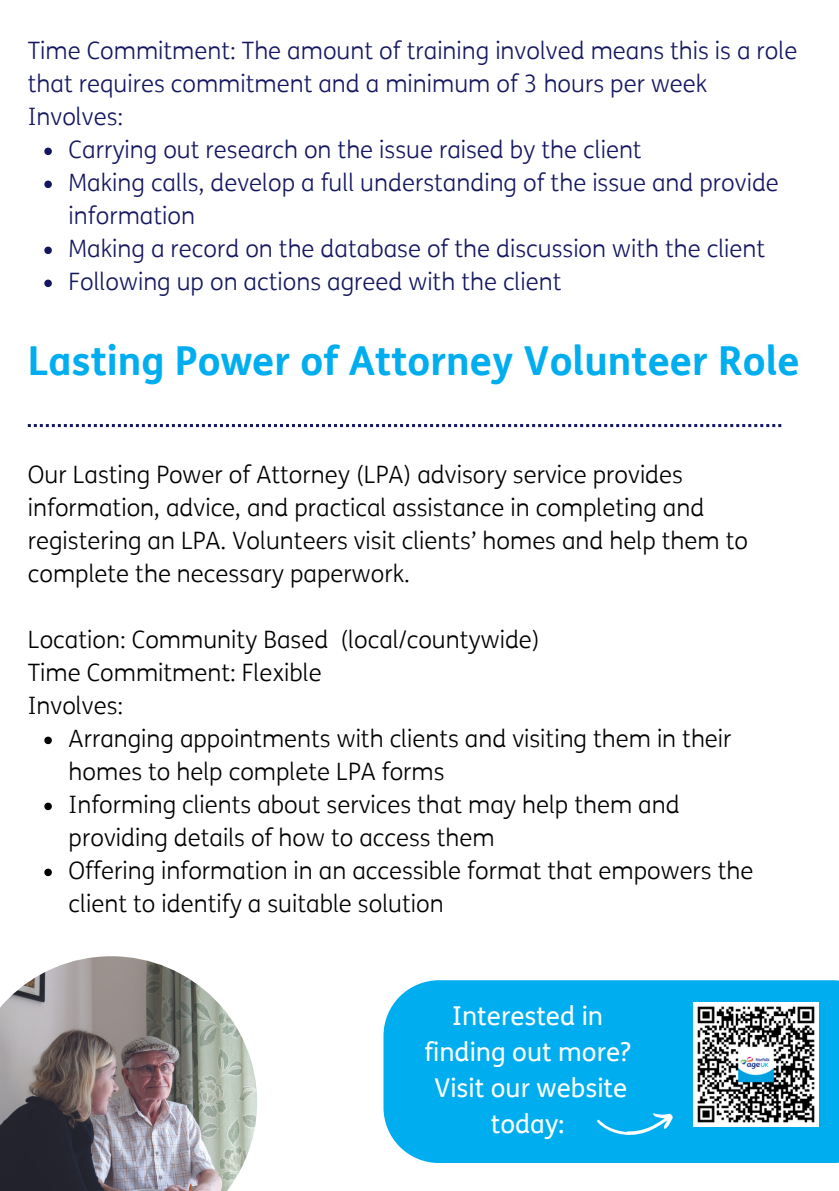
<style>
.page{position:relative;width:839px;height:1191px;background:#fff}
.page>*{position:absolute;margin:0;border:0;box-sizing:border-box;transform-origin:0 0}
.t1{font:700 40px "FS Me";color:#00aeef}
.t2{font:26px/36px "FS Me";color:#fff;text-align:center}
.t3{font:300 24px/33px "FS Me";color:#000}
.t4{font:300 24px "FS Me";color:#141760}
</style>
<div class="page">
<svg style="left:44px;top:148px;width:8px;height:7px"></svg>
<svg style="left:44px;top:181px;width:8px;height:7px"></svg>
<svg style="left:44px;top:247px;width:8px;height:7px"></svg>
<svg style="left:44px;top:280px;width:8px;height:7px"></svg>
<svg style="left:28px;top:424px;width:753px;height:3px"></svg>
<svg style="left:44px;top:737px;width:8px;height:7px"></svg>
<svg style="left:44px;top:803px;width:8px;height:7px"></svg>
<svg style="left:44px;top:869px;width:8px;height:7px"></svg>
<img style="left:0;top:956px;width:257px;height:235px">
<div style="left:383px;top:980px;width:455px;height:183px;background:#00aeef"></div>
<img style="left:693px;top:1002px;width:125px;height:125px">
<svg style="left:596px;top:1109px;width:79px;height:31px;background:#23b9f1"></svg>
<p class="t4" style="left:28px;top:37px;width:771px">Time Commitment: The amount of training involved means this is a role</p>
<p class="t4" style="left:28px;top:70px;width:681px">that requires commitment and a minimum of 3 hours per week</p>
<p class="t4" style="left:28px;top:103px;width:97px">Involves:</p>
<p class="t4" style="left:69px;top:136px;width:574px">Carrying out research on the issue raised by the client</p>
<p class="t4" style="left:69px;top:169px;width:711px">Making calls, develop a full understanding of the issue and provide</p>
<p class="t4" style="left:69px;top:202px;width:128px">information</p>
<p class="t4" style="left:69px;top:235px;width:698px">Making a record on the database of the discussion with the client</p>
<p class="t4" style="left:69px;top:268px;width:494px">Following up on actions agreed with the client</p>
<h1 class="t1" style="left:28px;top:339px;width:773px">Lasting Power of Attorney Volunteer Role</h1>
<p class="t3" style="left:28px;top:459px;width:721px">Our Lasting Power of Attorney (LPA) advisory service provides information, advice, and practical assistance in completing and registering an LPA. Volunteers visit clients’ homes and help them to complete the necessary paperwork.</p>
<p class="t3" style="left:28px;top:624px;width:513px">Location: Community Based (local/countywide)<br>Time Commitment: Flexible<br>Involves:</p>
<p class="t3" style="left:69px;top:723px;width:686px">Arranging appointments with clients and visiting them in their homes to help complete LPA forms<br>Informing clients about services that may help them and providing details of how to access them<br>Offering information in an accessible format that empowers the client to identify a suitable solution</p>
<p class="t2" style="left:424px;top:999px;width:208px">Interested in finding out more?<br>Visit our website today:</p>
</div>
